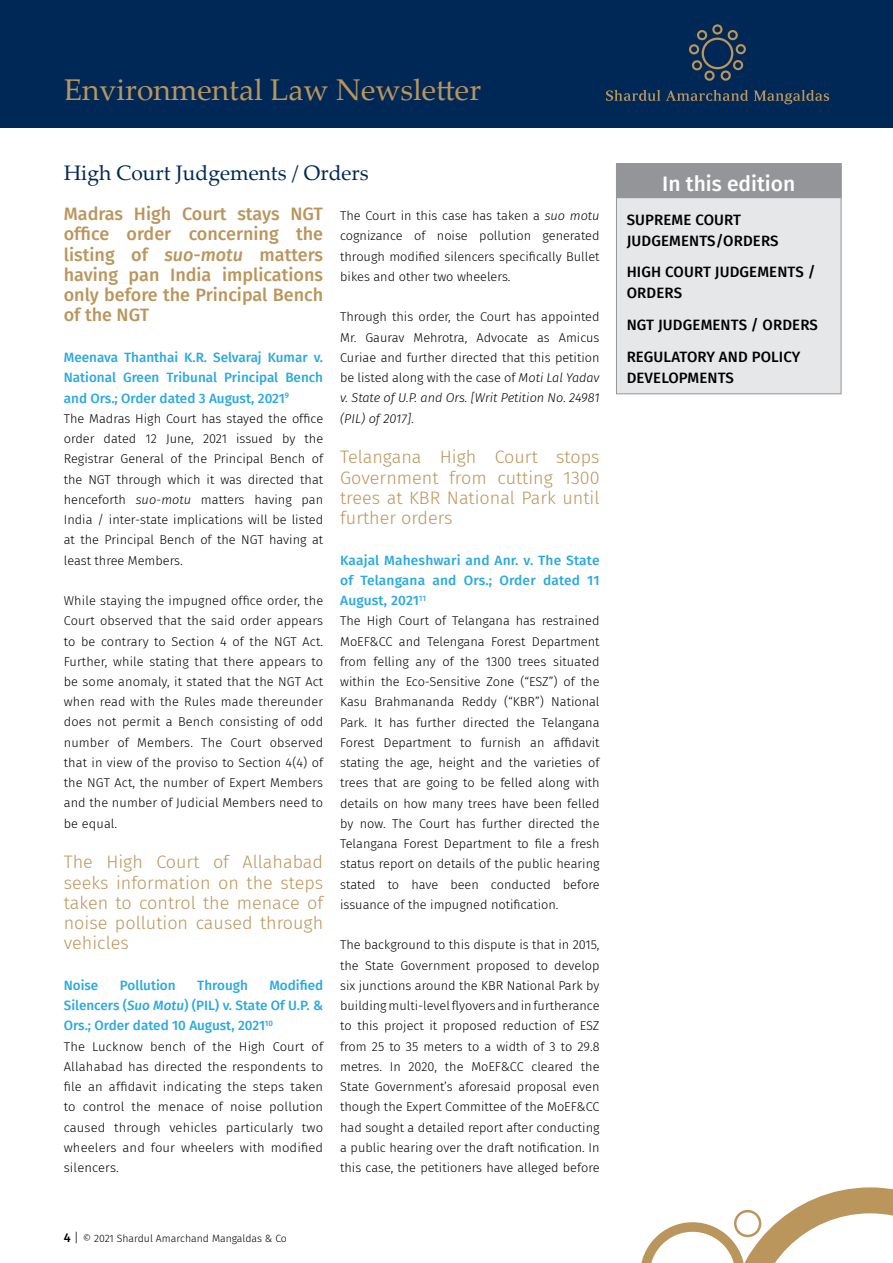
<style>
.page{position:relative;width:893px;height:1263px;background:#fff}
.page>*{position:absolute;margin:0;border:0;box-sizing:border-box;transform-origin:0 0}
.t1{font:30px "Palatino Linotype";color:#ba955c}
.t2{font:21px "Palatino Linotype";color:#002856}
.t3{font:500 21px "Fira Sans";color:#fff}
.t4{font:300 18px/20.2px "Fira Sans";color:#ba955c;text-align:justify}
.t5{font:500 18px/20.2px "Fira Sans";color:#ba955c;text-align:justify}
.t6{font:500 15px/21px "Fira Sans";letter-spacing:.01em;color:#000}
.t7{font:500 13.5px/20.2px "Fira Sans";color:#2aa9e0;text-align:justify}
.t8{font:300 12.75px/20.2px "Fira Sans";color:#000;text-align:justify}
.t9{font:300 10.5px "Fira Sans";color:#000}
.s1{font-style:italic}
.s2{font-weight:500;font-size:12.75px}
.s3{font-size:12.75px}
</style>
<div class="page">
<svg style="left:641px;top:1187px;width:252px;height:76px"></svg>
<div style="left:0;top:0;width:893px;height:128px;background:#002856"></div>
<svg style="left:606px;top:90px;width:54px;height:11px"></svg>
<svg style="left:666px;top:90px;width:82px;height:11px"></svg>
<svg style="left:754px;top:90px;width:75px;height:14px"></svg>
<svg style="left:689px;top:24px;width:57px;height:57px"></svg>
<div style="left:616px;top:163px;width:225px;height:231px;background:#e6e7e8;border:1px solid #939598"></div>
<div style="left:616px;top:164px;width:225px;height:34px;background:#939598"></div>
<div style="left:616px;top:163px;width:225px;height:35px;border:1px solid #939598"></div>
<h1 class="t1" style="left:64px;top:68px;width:419px">Environmental Law Newsletter</h1>
<h2 class="t2" style="left:64px;top:158px;width:307px">High Court Judgements / Orders</h2>
<h3 class="t5" style="left:64px;top:203px;width:261px">Madras High Court stays NGT office order concerning the listing of <span class="s1">suo-motu</span> matters having pan India implications only before the Principal Bench of the NGT</h3>
<p class="t7" style="left:64px;top:346px;width:261px">Meenava Thanthai K.R. Selvaraj Kumar v.<br>National Green Tribunal Principal Bench and Ors.; Order dated 3 August, 2021<sup>9</sup></p>
<p class="t8" style="left:64px;top:408px;width:261px">The Madras High Court has stayed the office order dated 12 June, 2021 issued by the Registrar General of the Principal Bench of the NGT through which it was directed that henceforth <span class="s1">suo-motu</span> matters having pan India / inter-state implications will be listed at the Principal Bench of the NGT having at least three Members.</p>
<p class="t8" style="left:64px;top:590px;width:261px">While staying the impugned office order, the Court observed that the said order appears to be contrary to Section 4 of the NGT Act.<br>Further, while stating that there appears to be some anomaly, it stated that the NGT Act when read with the Rules made thereunder does not permit a Bench consisting of odd number of Members. The Court observed that in view of the proviso to Section 4(4) of the NGT Act, the number of Expert Members and the number of Judicial Members need to be equal.</p>
<h3 class="t4" style="left:64px;top:852px;width:261px">The High Court of Allahabad seeks information on the steps taken to control the menace of noise pollution caused through vehicles</h3>
<p class="t7" style="left:64px;top:974px;width:36px">Noise</p>
<p class="t7" style="left:120px;top:974px;width:57px">Pollution</p>
<p class="t7" style="left:197px;top:974px;width:52px">Through</p>
<p class="t8" style="left:340px;top:206px;width:261px">The Court in this case has taken a <span class="s1">suo motu </span>cognizance of noise pollution generated through modified silencers specifically Bullet bikes and other two wheelers.</p>
<p class="t8" style="left:340px;top:307px;width:261px">Through this order, the Court has appointed Mr. Gaurav Mehrotra, Advocate as Amicus Curiae and further directed that this petition be listed along with the case of <span class="s1">Moti Lal Yadav v. State of U.P. and Ors. [Writ Petition No. 24981 (PIL) of 2017]</span>.</p>
<h3 class="t4" style="left:340px;top:447px;width:261px">Telangana High Court stops Government from cutting 1300 trees at KBR National Park until further orders</h3>
<p class="t7" style="left:340px;top:549px;width:261px">Kaajal Maheshwari and Anr. v. The State of Telangana and Ors.; Order dated 11<br>August, 2021<sup>11</sup></p>
<p class="t8" style="left:340px;top:611px;width:261px">The High Court of Telangana has restrained MoEF&amp;CC and Telengana Forest Department from felling any of the 1300 trees situated within the Eco-Sensitive Zone (“ESZ”) of the Kasu Brahmananda Reddy (“KBR”) National Park. It has further directed the Telangana Forest Department to furnish an affidavit stating the age, height and the varieties of trees that are going to be felled along with details on how many trees have been felled by now. The Court has further directed the Telangana Forest Department to file a fresh status report on details of the public hearing stated to have been conducted before issuance of the impugned notification.</p>
<p class="t8" style="left:340px;top:935px;width:261px">The background to this dispute is that in 2015, the State Government proposed to develop six junctions around the KBR National Park by building multi-level flyovers and in furtherance to this project it proposed reduction of ESZ from 25 to 35 meters to a width of 3 to 29.8 metres. In 2020, the MoEF&amp;CC cleared the State Government’s aforesaid proposal even though the Expert Committee of the MoEF&amp;CC had sought a detailed report after conducting a public hearing over the draft notification. In this case, the petitioners have alleged before</p>
<p class="t7" style="left:64px;top:974px;width:261px;text-indent:206px">Modified Silencers (<span class="s1">Suo Motu</span>) (PIL) v. State Of U.P. &amp; Ors.; Order dated 10 August, 2021<sup>10</sup></p>
<p class="t8" style="left:64px;top:1036px;width:261px">The Lucknow bench of the High Court of Allahabad has directed the respondents to file an affidavit indicating the steps taken to control the menace of noise pollution caused through vehicles particularly two wheelers and four wheelers with modified silencers.</p>
<p class="t9" style="left:64px;top:1231px;width:225px"><span class="s2">4</span> <span class="s3">|</span> © 2021 Shardul Amarchand Mangaldas &amp; Co</p>
<h2 class="t3" style="left:662px;top:166px;width:135px">In this edition</h2>
<p class="t6" style="left:627px;top:208px;width:153px">SUPREME COURT<br>JUDGEMENTS/ORDERS</p>
<p class="t6" style="left:627px;top:261px;width:190px">HIGH COURT JUDGEMENTS /<br>ORDERS</p>
<p class="t6" style="left:627px;top:308px;width:193px;line-height:31.7px">NGT JUDGEMENTS / ORDERS<br>REGULATORY AND POLICY</p>
<p class="t6" style="left:627px;top:366px;width:109px">DEVELOPMENTS</p>
</div>
